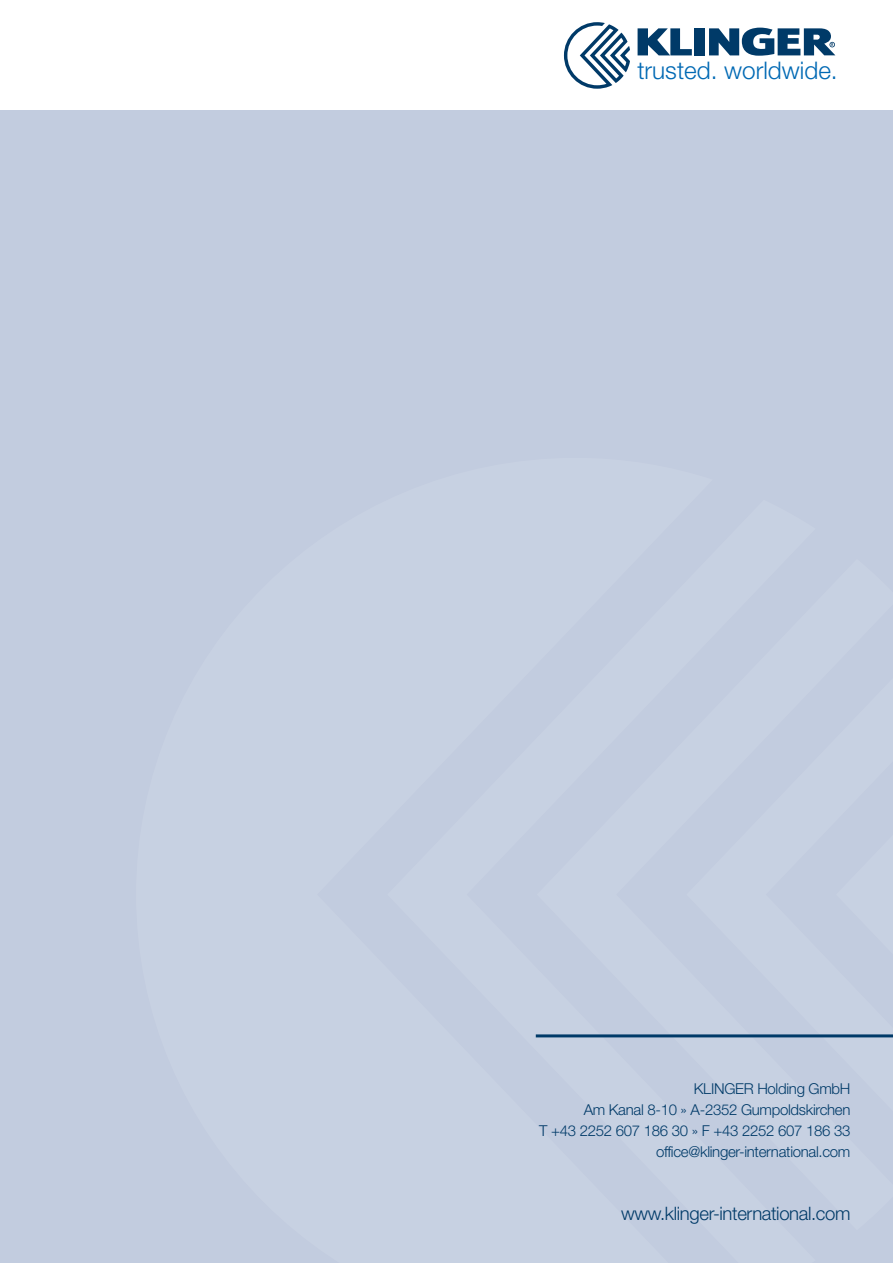
<style>
.page{position:relative;width:893px;height:1263px;background:#fff}
.page>*{position:absolute;margin:0;border:0;box-sizing:border-box;transform-origin:0 0}
.t1{font:300 24.3px "Helvetica Neue LT Pro";color:#0069b4}
.t2{font:300 18.45px "Helvetica Neue LT Pro";letter-spacing:-.02em;color:#003a68}
.t3{font:300 15px/21px "Helvetica Neue LT Pro";letter-spacing:-.02em;color:#003a68;text-align:right}
</style>
<div class="page">
<div style="left:0;top:110px;width:893px;height:1153px;background:#c2ccdf"></div>
<hr style="left:536px;top:1034px;width:357px;height:3px;background:#003a68">
<div style="left:694px;top:28px;width:10px;height:27px;background:#003a68"></div>
<svg style="left:638px;top:28px;width:54px;height:27px"></svg>
<svg style="left:709px;top:28px;width:126px;height:28px"></svg>
<svg style="left:564px;top:22px;width:66px;height:67px"></svg>
<h1 class="t1" style="left:637px;top:55px;width:202px">trusted. worldwide.</h1>
<p class="t3" style="left:539px;top:1078px;width:313px">KLINGER Holding GmbH<br>Am Kanal 8-10 » A-2352 Gumpoldskirchen<br>T +43 2252 607 186 30 » F +43 2252 607 186 33 office@klinger-international.com</p>
<p class="t2" style="left:621px;top:1202px;width:231px">www.klinger-international.com</p>
</div>
